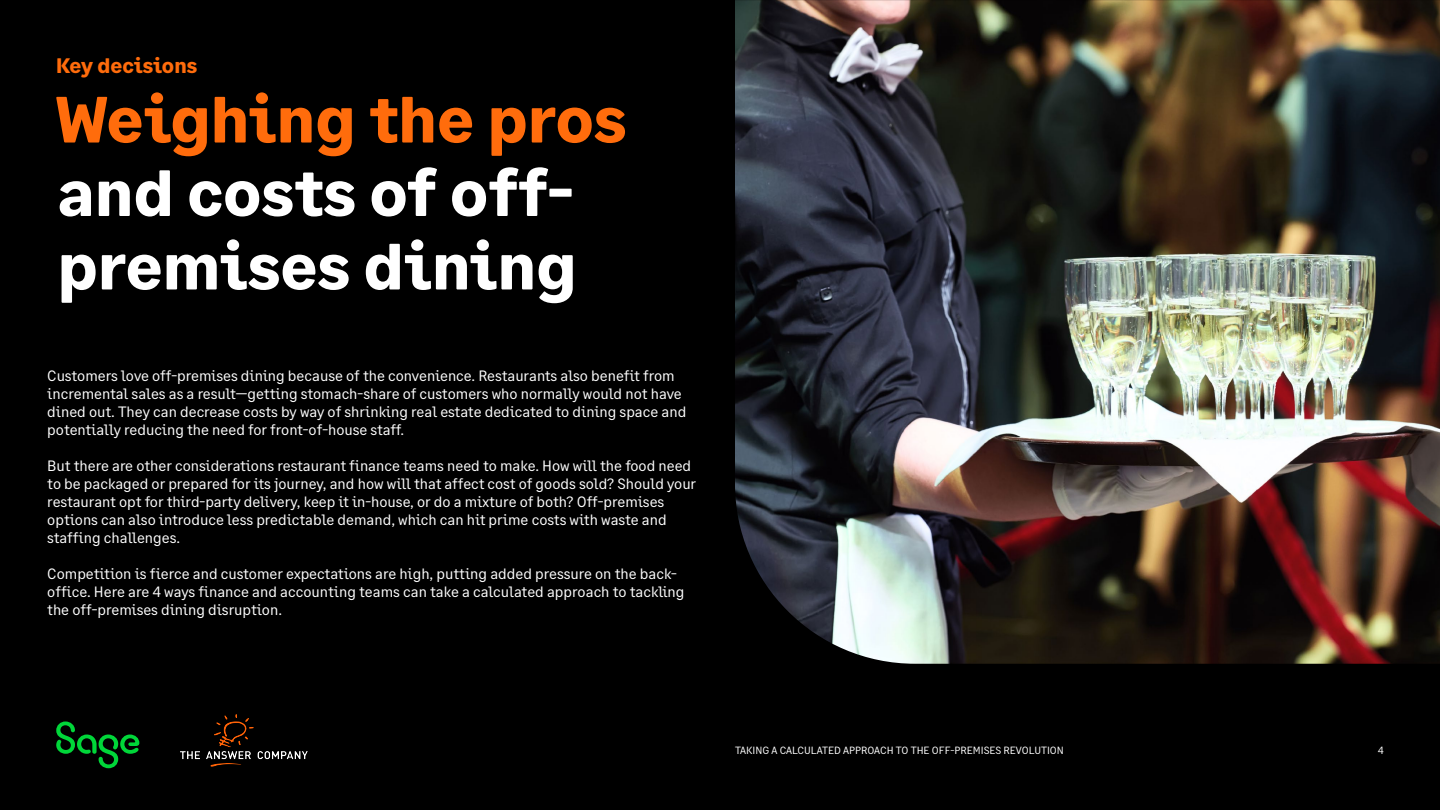
<style>
.page{position:relative;width:1440px;height:810px;background:#000}
.page>*{position:absolute;margin:0;border:0;box-sizing:border-box;transform-origin:0 0}
.t1{font:700 65.25px/73.5px "Sage Text";color:#fff}
.t2{font:700 65.25px "Sage Text";color:#ff6c0c}
.t3{font:700 21px "Sage Text";letter-spacing:-.005em;color:#ff6c0c}
.t4{font:15px/18px "Sage Text";color:#fff}
.t5{font:10.5px "Sage Text";color:#fff}
</style>
<div class="page">
<img style="left:735px;top:0;width:705px;height:664px">
<svg style="left:56px;top:722px;width:83px;height:46px"></svg>
<img style="left:180px;top:715px;width:127px;height:51px">
<h2 class="t3" style="left:56px;top:53px;width:143px">Key decisions</h2>
<h1 class="t2" style="left:55px;top:79px;width:573px">Weighing the pros</h1>
<h1 class="t1" style="left:58px;top:158px;width:520px">and costs of off&shy;premises dining</h1>
<p class="t4" style="left:47px;top:367px;width:641px">Customers love off-premises dining because of the convenience. Restaurants also benefit from incremental sales as a result—getting stomach-share of customers who normally would not have dined out. They can decrease costs by way of shrinking real estate dedicated to dining space and potentially reducing the need for front-of-house staff.</p>
<p class="t4" style="left:47px;top:457px;width:650px">But there are other considerations restaurant finance teams need to make. How will the food need to be packaged or prepared for its journey, and how will that affect cost of goods sold? Should your restaurant opt for third-party delivery, keep it in-house, or do a mixture of both? Off-premises options can also introduce less predictable demand, which can hit prime costs with waste and staffing challenges.</p>
<p class="t4" style="left:47px;top:565px;width:639px">Competition is fierce and customer expectations are high, putting added pressure on the back&shy;office. Here are 4 ways finance and accounting teams can take a calculated approach to tackling the off-premises dining disruption.</p>
<p class="t5" style="left:735px;top:744px;width:330px">TAKING A CALCULATED APPROACH TO THE OFF-PREMISES REVOLUTION</p>
<p class="t5" style="left:1378px;top:744px;width:7px">4</p>
</div>
